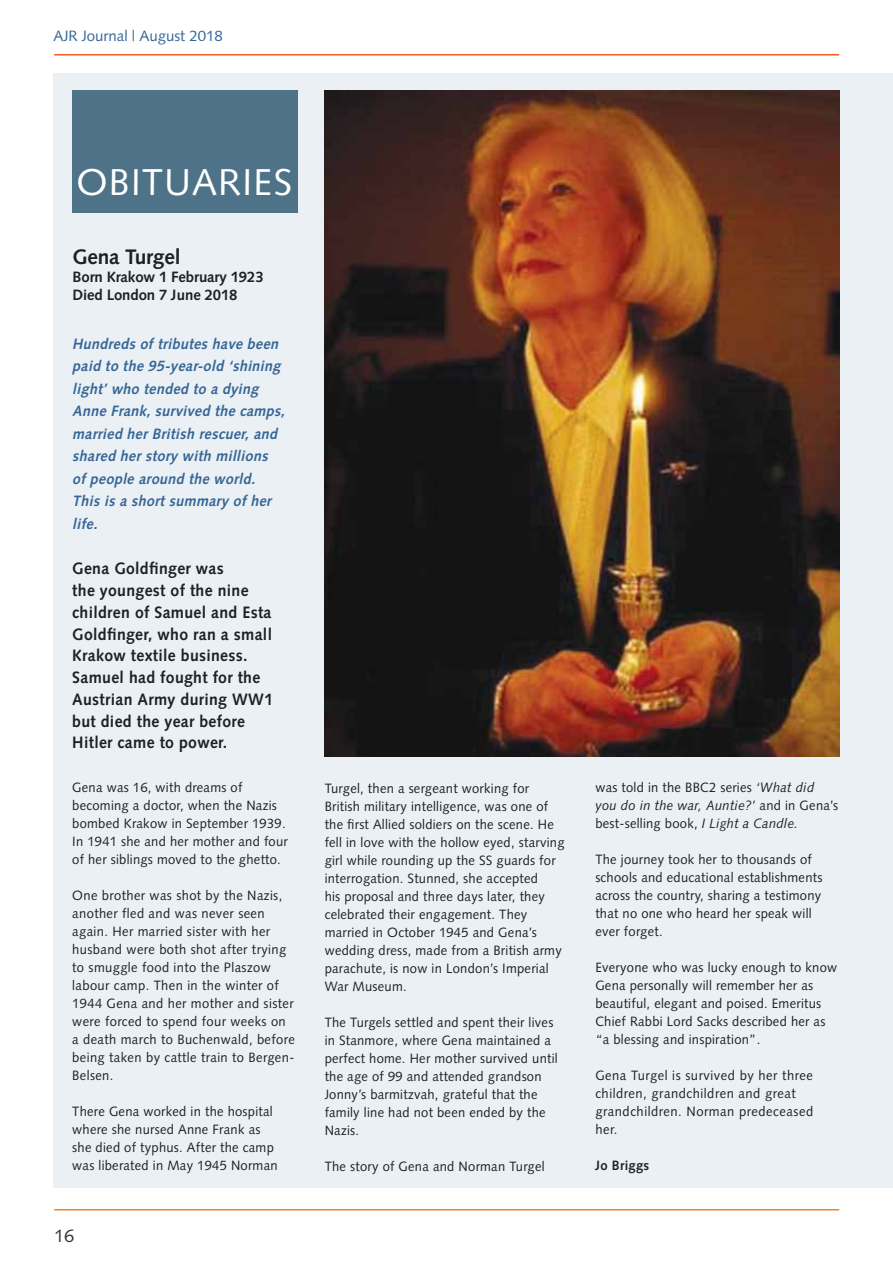
<style>
.page{position:relative;width:893px;height:1263px;background:#fff}
.page>*{position:absolute;margin:0;border:0;box-sizing:border-box;transform-origin:0 0}
.t1{font:37.35px "Syntax LT Std";letter-spacing:.03em;color:#fff}
.t2{font:700 21px "Syntax LT Std";letter-spacing:-.01em;color:#1d1f29}
.t3{font:18px "Syntax LT Std";color:#333538}
.t4{font:700 16.5px/21.8px "Syntax LT Std";letter-spacing:.02em;color:#1d1f29;scale:.96 1}
.t5{font:italic 700 15px/22.5px "Syntax LT Std";color:#356696;scale:.96 1}
.t6{font:700 15px/18px "Syntax LT Std";letter-spacing:-.01em;color:#1d1f29}
.t7{font:15px "Syntax LT Std";color:#356696}
.t8{font:13.5px/18px "Syntax LT Std";letter-spacing:.02em;color:#1d1f29;scale:.96 1}
.t9{font:13.5px/18px "Syntax LT Std";letter-spacing:.04em;color:#1d1f29;scale:.96 1}
.t10{font:700 13.5px "Syntax LT Std";letter-spacing:.02em;color:#1d1f29;scale:.96 1}
.s1{font-style:italic}
</style>
<div class="page">
<hr style="left:54px;top:1209px;width:785px;height:1px;background:#f58429">
<hr style="left:54px;top:54px;width:785px;height:2px;background:#ec5e24">
<div style="left:54px;top:74px;width:839px;height:1114px;background:#ebf0f5"></div>
<img style="left:325px;top:90px;width:514px;height:666px">
<div style="left:73px;top:90px;width:225px;height:123px;background:#4e7287"></div>
<p class="t7" style="left:54px;top:27px;width:171px">AJR Journal | August 2018</p>
<h1 class="t1" style="left:77px;top:160px;width:217px">OBITUARIES</h1>
<h2 class="t2" style="left:73px;top:245px;width:110px">Gena Turgel</h2>
<p class="t6" style="left:73px;top:268px;width:193px">Born Krakow 1 February 1923<br>Died London 7 June 2018</p>
<p class="t5" style="left:72px;top:332px;width:226px">Hundreds of tributes have been paid to the 95-year-old ‘shining light’ who tended to a dying<br>Anne Frank, survived the camps, married her British rescuer, and shared her story with millions of people around the world.<br>This is a short summary of her life.</p>
<p class="t4" style="left:72px;top:558px;width:211px">Gena Goldfinger was<br>the youngest of the nine children of Samuel and Esta<br>Goldfinger, who ran a small<br>Krakow textile business.<br>Samuel had fought for the<br>Austrian Army during WW1 but died the year before<br>Hitler came to power.</p>
<p class="t8" style="left:72px;top:778px;width:226px">Gena was 16, with dreams of becoming a doctor, when the Nazis bombed Krakow in September 1939.<br>In 1941 she and her mother and four of her siblings moved to the ghetto.</p>
<p class="t8" style="left:72px;top:886px;width:233px">One brother was shot by the Nazis, another fled and was never seen again. Her married sister with her husband were both shot after trying to smuggle food into the Plaszow labour camp. Then in the winter of<br>1944 Gena and her mother and sister were forced to spend four weeks on a death march to Buchenwald, before being taken by cattle train to Bergen-<br>Belsen.</p>
<p class="t8" style="left:72px;top:1102px;width:215px">There Gena worked in the hospital where she nursed Anne Frank as she died of typhus. After the camp was liberated in May 1945 Norman</p>
<h3 class="t3" style="left:54px;top:1225px;width:22px">16</h3>
<p class="t8" style="left:325px;top:779px;width:251px">Turgel, then a sergeant working for British military intelligence, was one of the first Allied soldiers on the scene. He fell in love with the hollow eyed, starving girl while rounding up the SS guards for interrogation. Stunned, she accepted<br>his proposal and three days later, they celebrated their engagement. They married in October 1945 and Gena’s wedding dress, made from a British army parachute, is now in London’s Imperial War Museum.</p>
<p class="t8" style="left:325px;top:1013px;width:244px">The Turgels settled and spent their lives in Stanmore, where Gena maintained a perfect home. Her mother survived until the age of 99 and attended grandson Jonny’s barmitzvah, grateful that the family line had not been ended by the Nazis.</p>
<p class="t8" style="left:325px;top:1157px;width:231px">The story of Gena and Norman Turgel</p>
<p class="t8" style="left:595px;top:778px;width:254px">was told in the BBC2 series <span class="s1">‘What did you do in the war, Auntie?’</span> and in Gena’s best-selling book, <span class="s1">I Light a Candle.</span></p>
<p class="t8" style="left:595px;top:850px;width:238px">The journey took her to thousands of schools and educational establishments across the country, sharing a testimony that no one who heard her speak will ever forget.</p>
<p class="t8" style="left:595px;top:958px;width:254px">Everyone who was lucky enough to know Gena personally will remember her as beautiful, elegant and poised. Emeritus Chief Rabbi Lord Sacks described her as “a blessing and inspiration”.</p>
<p class="t9" style="left:595px;top:1066px;width:229px">Gena Turgel is survived by her three children, grandchildren and great grandchildren. Norman predeceased her.</p>
<p class="t10" style="left:595px;top:1157px;width:58px">Jo Briggs</p>
</div>
